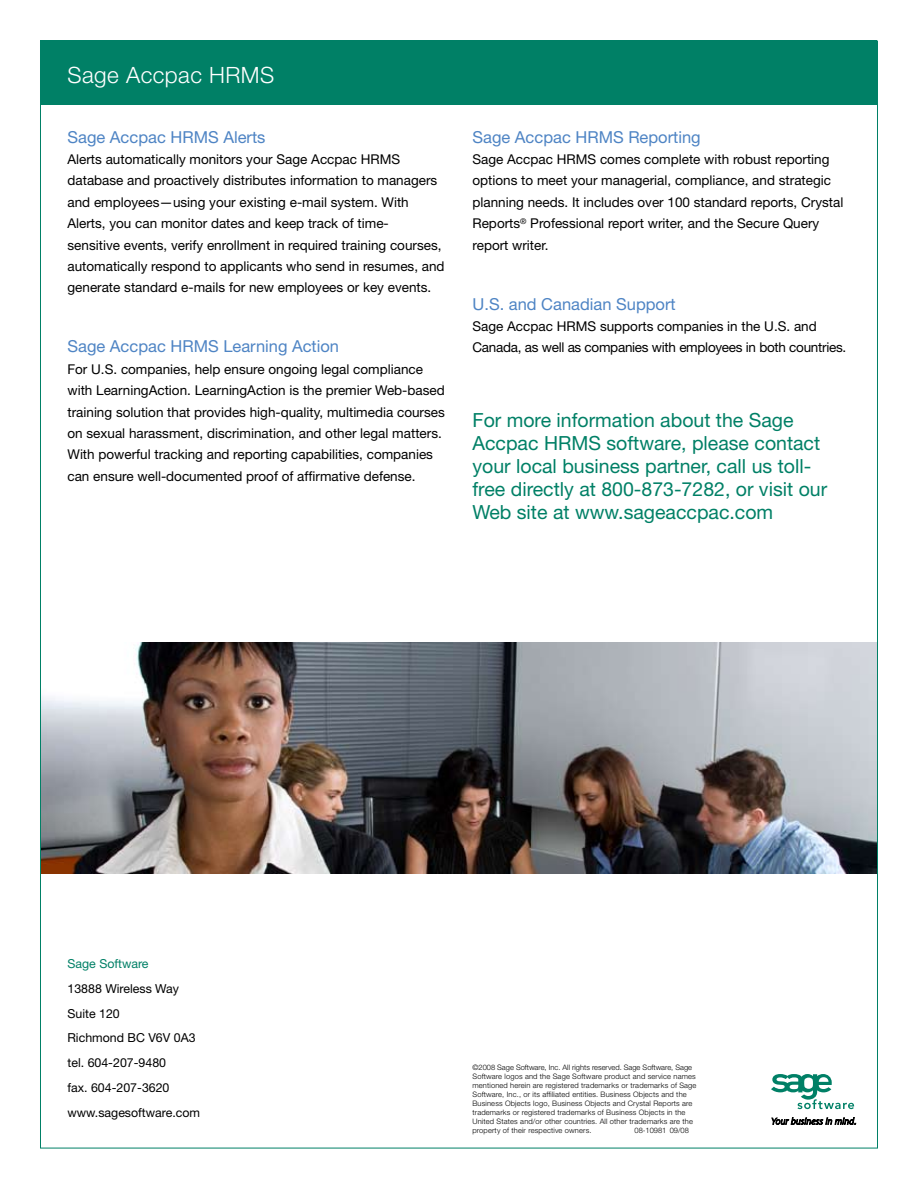
<style>
.page{position:relative;width:918px;height:1188px;background:#fff}
.page>*{position:absolute;margin:0;border:0;box-sizing:border-box;transform-origin:0 0}
.t1{font:300 22.5px "Helvetica Neue";letter-spacing:.02em;color:#fff}
.t2{font:19.5px/22.8px "Helvetica Neue";color:#008066}
.t3{font:16.5px "Helvetica Neue";color:#4e84c4}
.t4{font:13.5px/21.3px "Helvetica Neue";color:#000}
.t5{font:13.5px/21.3px "Helvetica Neue";letter-spacing:-.02em;color:#000}
.t6{font:12.3px/24.8px "Helvetica Neue";color:#000}
.t7{font:12.3px "Helvetica Neue";color:#008066}
.t8{font:300 7.5px/9px "Helvetica Neue";letter-spacing:.02em;color:#000}
.t9{font:300 7.5px "Helvetica Neue";color:#000}
</style>
<div class="page">
<img style="left:42px;top:642px;width:834px;height:231px">
<svg style="left:772px;top:1117px;width:84px;height:8px"></svg>
<svg style="left:771px;top:1074px;width:83px;height:35px"></svg>
<div style="left:40px;top:40px;width:838px;height:65px;background:#008066"></div>
<h1 class="t1" style="left:68px;top:61px;width:208px">Sage Accpac HRMS</h1>
<p class="t3" style="left:68px;top:127px;width:200px">Sage Accpac HRMS Alerts</p>
<p class="t4" style="left:68px;top:148px;width:379px">Alerts automatically monitors your Sage Accpac HRMS database and proactively distributes information to managers and employees—using your existing e-mail system. With Alerts, you can monitor dates and keep track of time&shy;sensitive events, verify enrollment in required training courses, automatically respond to applicants who send in resumes, and generate standard e-mails for new employees or key events.</p>
<p class="t3" style="left:68px;top:337px;width:273px">Sage Accpac HRMS Learning Action</p>
<p class="t4" style="left:68px;top:358px;width:379px">For U.S. companies, help ensure ongoing legal compliance with LearningAction. LearningAction is the premier Web-based training solution that provides high-quality, multimedia courses on sexual harassment, discrimination, and other legal matters.<br>With powerful tracking and reporting capabilities, companies can ensure well-documented proof of affirmative defense.</p>
<p class="t3" style="left:472px;top:127px;width:230px">Sage Accpac HRMS Reporting</p>
<p class="t4" style="left:472px;top:148px;width:372px">Sage Accpac HRMS comes complete with robust reporting options to meet your managerial, compliance, and strategic planning needs. It includes over 100 standard reports, Crystal Reports<sup>®</sup> Professional report writer, and the Secure Query report writer.</p>
<p class="t3" style="left:472px;top:294px;width:205px">U.S. and Canadian Support</p>
<p class="t5" style="left:472px;top:315px;width:375px">Sage Accpac HRMS supports companies in the U.S. and<br>Canada, as well as companies with employees in both countries.</p>
<h2 class="t2" style="left:472px;top:408px;width:356px">For more information about the Sage Accpac HRMS software, please contact your local business partner, call us toll&shy;free directly at 800-873-7282, or visit our Web site at www.sageaccpac.com</h2>
<p class="t7" style="left:68px;top:956px;width:83px">Sage Software</p>
<p class="t6" style="left:68px;top:976px;width:134px">13888 Wireless Way<br>Suite 120<br>Richmond BC V6V 0A3 tel. 604-207-9480<br>fax. 604-207-3620 www.sagesoftware.com</p>
<p class="t8" style="left:472px;top:1063px;width:225px">©2008 Sage Software, Inc. All rights reserved. Sage Software, Sage Software logos and the Sage Software product and service names mentioned herein are registered trademarks or trademarks of Sage Software, Inc., or its affiliated entities. Business Objects and the Business Objects logo, Business Objects and Crystal Reports are trademarks or registered trademarks of Business Objects in the United States and/or other countries. All other trademarks are the property of their respective owners.</p>
<p class="t9" style="left:634px;top:1126px;width:56px">08-10981 09/08</p>
</div>
